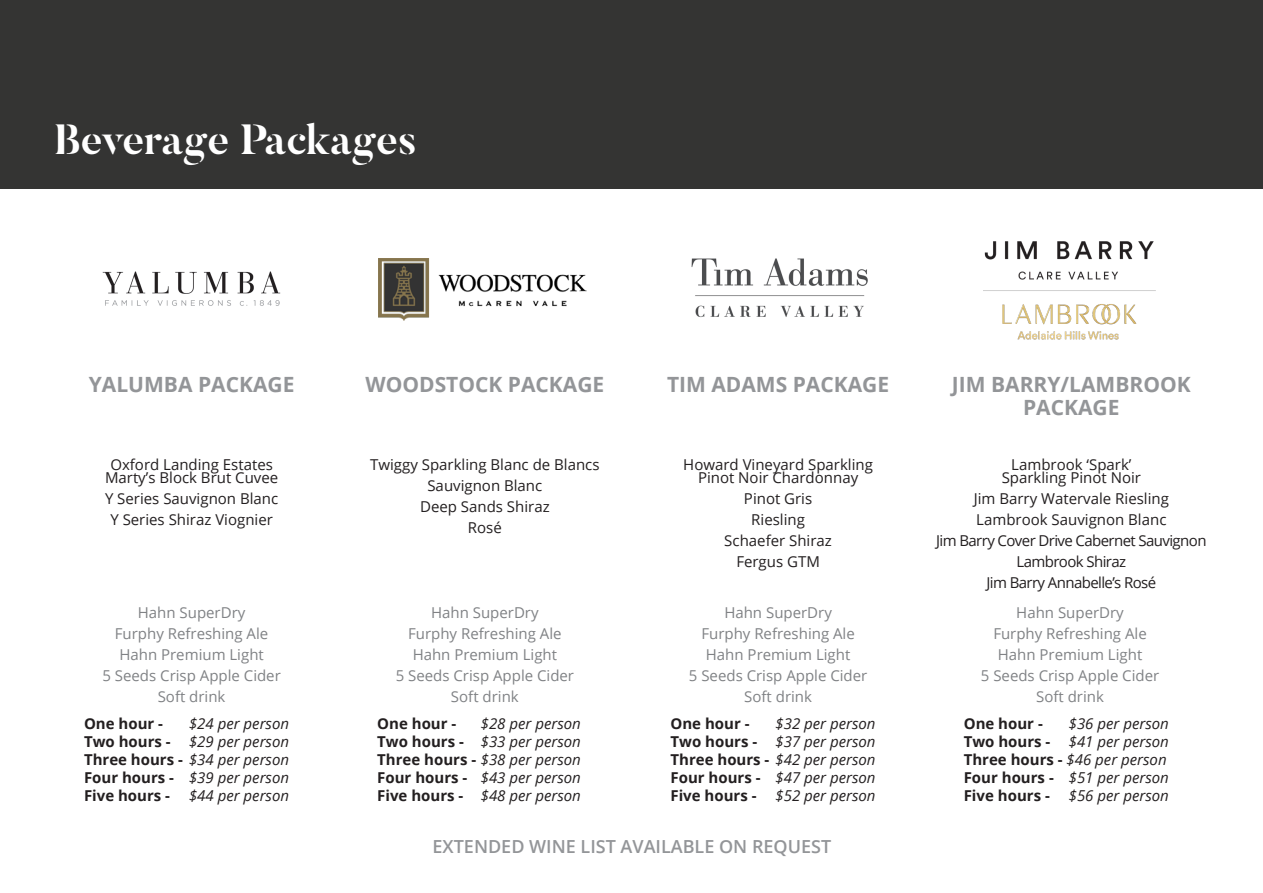
<style>
.page{position:relative;width:1263px;height:893px;background:#fff}
.page>*{position:absolute;margin:0;border:0;box-sizing:border-box;transform-origin:0 0}
.t1{font:700 42px "Butler Stencil";color:#fff}
.t2{font:700 21px/22.5px "Open Sans";color:#939598;text-align:center}
.t3{font:600 18px "Open Sans";color:#939598}
.t4{font:italic 15px "Open Sans";color:#231f20}
.t5{font:15px "Open Sans";color:#808285}
.t6{font:15px/13.5px "Open Sans";color:#231f20;text-align:center}
.t7{font:15px "Open Sans";letter-spacing:-.04em;color:#231f20}
.t8{font:700 15px "Open Sans";color:#231f20}
.s1{font-weight:700;font-style:normal}
</style>
<div class="page">
<div style="left:0;top:0;width:1263px;height:188px;background:#343433"></div>
<img style="left:691px;top:258px;width:177px;height:60px">
<img style="left:102px;top:271px;width:179px;height:35px">
<img style="left:983px;top:241px;width:173px;height:99px">
<img style="left:379px;top:258px;width:207px;height:63px">
<h1 class="t1" style="left:54px;top:113px;width:364px">Beverage Packages</h1>
<p class="t2" style="left:89px;top:373px;width:207px">YALUMBA PACKAGE</p>
<p class="t2" style="left:365px;top:373px;width:240px">WOODSTOCK PACKAGE</p>
<p class="t2" style="left:667px;top:373px;width:224px">TIM ADAMS PACKAGE</p>
<p class="t6" style="left:105px;top:457px;width:175px">Oxford Landing Estates<br>Marty’s Block Brut Cuvee</p>
<p class="t6" style="left:105px;top:491px;width:175px">Y Series Sauvignon Blanc</p>
<p class="t6" style="left:110px;top:512px;width:164px">Y Series Shiraz Viognier</p>
<p class="t5" style="left:138px;top:602px;width:109px">Hahn SuperDry</p>
<p class="t5" style="left:115px;top:623px;width:155px">Furphy Refreshing Ale</p>
<p class="t5" style="left:119px;top:644px;width:146px">Hahn Premium Light</p>
<p class="t5" style="left:102px;top:665px;width:180px">5 Seeds Crisp Apple Cider</p>
<p class="t5" style="left:158px;top:686px;width:69px">Soft drink</p>
<p class="t8" style="left:84px;top:713px;width:81px">One hour -</p>
<p class="t4" style="left:189px;top:713px;width:102px">$24 per person</p>
<p class="t4" style="left:84px;top:731px;width:207px"><span class="s1">Two hours -</span> $29 per person</p>
<p class="t4" style="left:84px;top:749px;width:207px"><span class="s1">Three hours -</span> $34 per person</p>
<p class="t4" style="left:84px;top:767px;width:207px"><span class="s1">Four hours -</span> $39 per person</p>
<p class="t8" style="left:84px;top:785px;width:88px">Five hours -</p>
<p class="t4" style="left:189px;top:785px;width:102px">$44 per person</p>
<p class="t6" style="left:370px;top:453px;width:231px;line-height:21px">Twiggy Sparkling Blanc de Blancs<br>Sauvignon Blanc</p>
<p class="t6" style="left:420px;top:499px;width:131px">Deep Sands Shiraz</p>
<p class="t6" style="left:468px;top:520px;width:35px">Rosé</p>
<p class="t5" style="left:431px;top:602px;width:109px">Hahn SuperDry</p>
<p class="t5" style="left:408px;top:623px;width:155px">Furphy Refreshing Ale</p>
<p class="t5" style="left:413px;top:644px;width:146px">Hahn Premium Light</p>
<p class="t5" style="left:396px;top:665px;width:180px">5 Seeds Crisp Apple Cider</p>
<p class="t5" style="left:451px;top:686px;width:69px">Soft drink</p>
<p class="t8" style="left:377px;top:713px;width:81px">One hour -</p>
<p class="t4" style="left:481px;top:713px;width:102px">$28 per person</p>
<p class="t4" style="left:377px;top:731px;width:205px"><span class="s1">Two hours -</span> $33 per person</p>
<p class="t4" style="left:377px;top:749px;width:205px"><span class="s1">Three hours -</span> $38 per person</p>
<p class="t4" style="left:377px;top:767px;width:205px"><span class="s1">Four hours -</span> $43 per person</p>
<p class="t4" style="left:377px;top:785px;width:205px"><span class="s1">Five hours -</span> $48 per person</p>
<p class="t6" style="left:683px;top:457px;width:191px">Howard Vineyard Sparkling<br>Pinot Noir Chardonnay</p>
<p class="t6" style="left:744px;top:491px;width:70px">Pinot Gris</p>
<p class="t6" style="left:751px;top:512px;width:55px">Riesling</p>
<p class="t6" style="left:724px;top:533px;width:109px">Schaefer Shiraz</p>
<p class="t6" style="left:736px;top:554px;width:85px">Fergus GTM</p>
<p class="t5" style="left:724px;top:602px;width:109px">Hahn SuperDry</p>
<p class="t5" style="left:701px;top:623px;width:155px">Furphy Refreshing Ale</p>
<p class="t5" style="left:706px;top:644px;width:146px">Hahn Premium Light</p>
<p class="t5" style="left:689px;top:665px;width:180px">5 Seeds Crisp Apple Cider</p>
<p class="t5" style="left:744px;top:686px;width:69px">Soft drink</p>
<p class="t8" style="left:670px;top:713px;width:81px">One hour -</p>
<p class="t4" style="left:775px;top:713px;width:102px">$32 per person</p>
<p class="t4" style="left:670px;top:731px;width:207px"><span class="s1">Two hours -</span> $37 per person</p>
<p class="t4" style="left:670px;top:749px;width:207px"><span class="s1">Three hours -</span> $42 per person</p>
<p class="t4" style="left:670px;top:767px;width:207px"><span class="s1">Four hours -</span> $47 per person</p>
<p class="t8" style="left:670px;top:785px;width:88px">Five hours -</p>
<p class="t4" style="left:775px;top:785px;width:102px">$52 per person</p>
<p class="t3" style="left:432px;top:834px;width:400px">EXTENDED WINE LIST AVAILABLE ON REQUEST</p>
<p class="t2" style="left:952px;top:373px;width:240px">JIM BARRY/LAMBROOK<br>PACKAGE</p>
<p class="t6" style="left:1002px;top:457px;width:141px">Lambrook ‘Spark’<br>Sparkling Pinot Noir</p>
<p class="t6" style="left:974px;top:491px;width:197px">Jim Barry Watervale Riesling</p>
<p class="t6" style="left:976px;top:512px;width:192px">Lambrook Sauvignon Blanc</p>
<p class="t7" style="left:936px;top:530px;width:272px">Jim Barry Cover Drive Cabernet Sauvignon</p>
<p class="t7" style="left:1016px;top:551px;width:111px">Lambrook Shiraz</p>
<p class="t7" style="left:986px;top:572px;width:171px">Jim Barry Annabelle’s Rosé</p>
<p class="t5" style="left:1016px;top:602px;width:109px">Hahn SuperDry</p>
<p class="t5" style="left:993px;top:623px;width:155px">Furphy Refreshing Ale</p>
<p class="t5" style="left:998px;top:644px;width:146px">Hahn Premium Light</p>
<p class="t5" style="left:981px;top:665px;width:180px">5 Seeds Crisp Apple Cider</p>
<p class="t5" style="left:1036px;top:686px;width:69px">Soft drink</p>
<p class="t8" style="left:964px;top:713px;width:81px">One hour -</p>
<p class="t4" style="left:1069px;top:713px;width:102px">$36 per person</p>
<p class="t4" style="left:964px;top:731px;width:207px"><span class="s1">Two hours -</span> $41 per person</p>
<p class="t4" style="left:964px;top:749px;width:204px"><span class="s1">Three hours -</span> $46 per person</p>
<p class="t4" style="left:964px;top:767px;width:207px"><span class="s1">Four hours -</span> $51 per person</p>
<p class="t8" style="left:964px;top:785px;width:88px">Five hours -</p>
<p class="t4" style="left:1069px;top:785px;width:102px">$56 per person</p>
</div>
